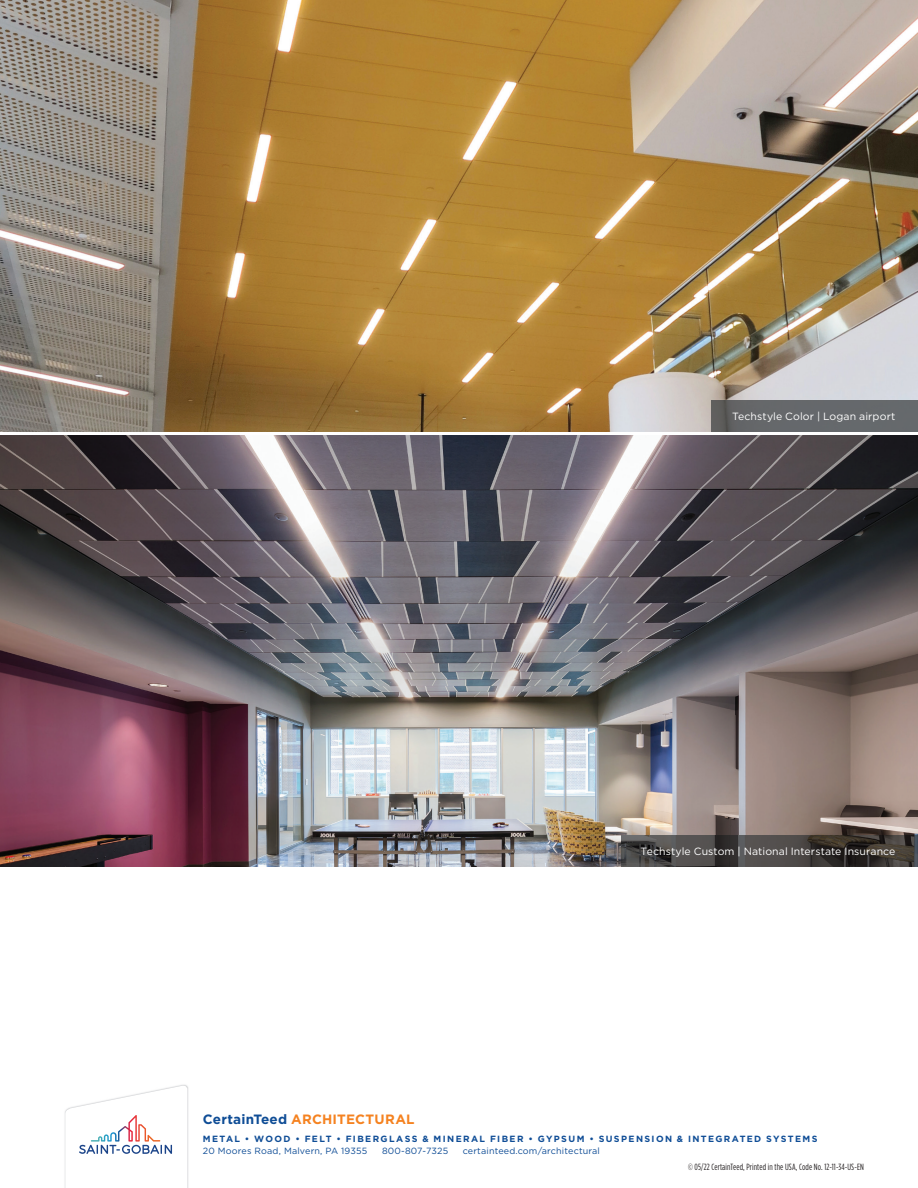
<style>
.page{position:relative;width:918px;height:1188px;background:#fff}
.page>*{position:absolute;margin:0;border:0;box-sizing:border-box;transform-origin:0 0}
.t1{font:700 13.5px "Gotham";letter-spacing:.015em;color:#f58220}
.t2{font:10.5px "Gotham";letter-spacing:.01em;color:#fff}
.t3{font:700 9px "Gotham";letter-spacing:.15em;color:#0f4d96}
.t4{font:9px "Gotham";letter-spacing:.02em;color:#0f4d96}
.t5{font:9px "Gotham Condensed";letter-spacing:.015em;color:#231f20}
.s1{color:#0f4d96}
</style>
<div class="page">
<img style="left:64px;top:1084px;width:125px;height:104px">
<svg style="left:65px;top:1085px;width:122px;height:103px"></svg>
<img style="left:0;top:0;width:918px;height:432px">
<img style="left:711px;top:400px;width:207px;height:32px">
<img style="left:0;top:435px;width:918px;height:432px">
<img style="left:621px;top:836px;width:297px;height:31px">
<p class="t2" style="left:732px;top:410px;width:165px">Techstyle Color | Logan airport</p>
<p class="t2" style="left:641px;top:845px;width:256px">Techstyle Custom | National Interstate Insurance</p>
<h1 class="t1" style="left:203px;top:1112px;width:213px"><span class="s1">CertainTeed</span> ARCHITECTURAL</h1>
<p class="t3" style="left:203px;top:1134px;width:616px">METAL • WOOD • FELT • FIBERGLASS &amp; MINERAL FIBER • GYPSUM • SUSPENSION &amp; INTEGRATED SYSTEMS</p>
<p class="t4" style="left:203px;top:1146px;width:166px">20 Moores Road, Malvern, PA 19355</p>
<p class="t4" style="left:382px;top:1146px;width:68px">800-807-7325</p>
<p class="t4" style="left:463px;top:1146px;width:139px">certainteed.com/architectural</p>
<p class="t5" style="left:688px;top:1161px;width:177px">© 05/22 CertainTeed, Printed in the USA, Code No. 12-11-34-US-EN</p>
</div>
